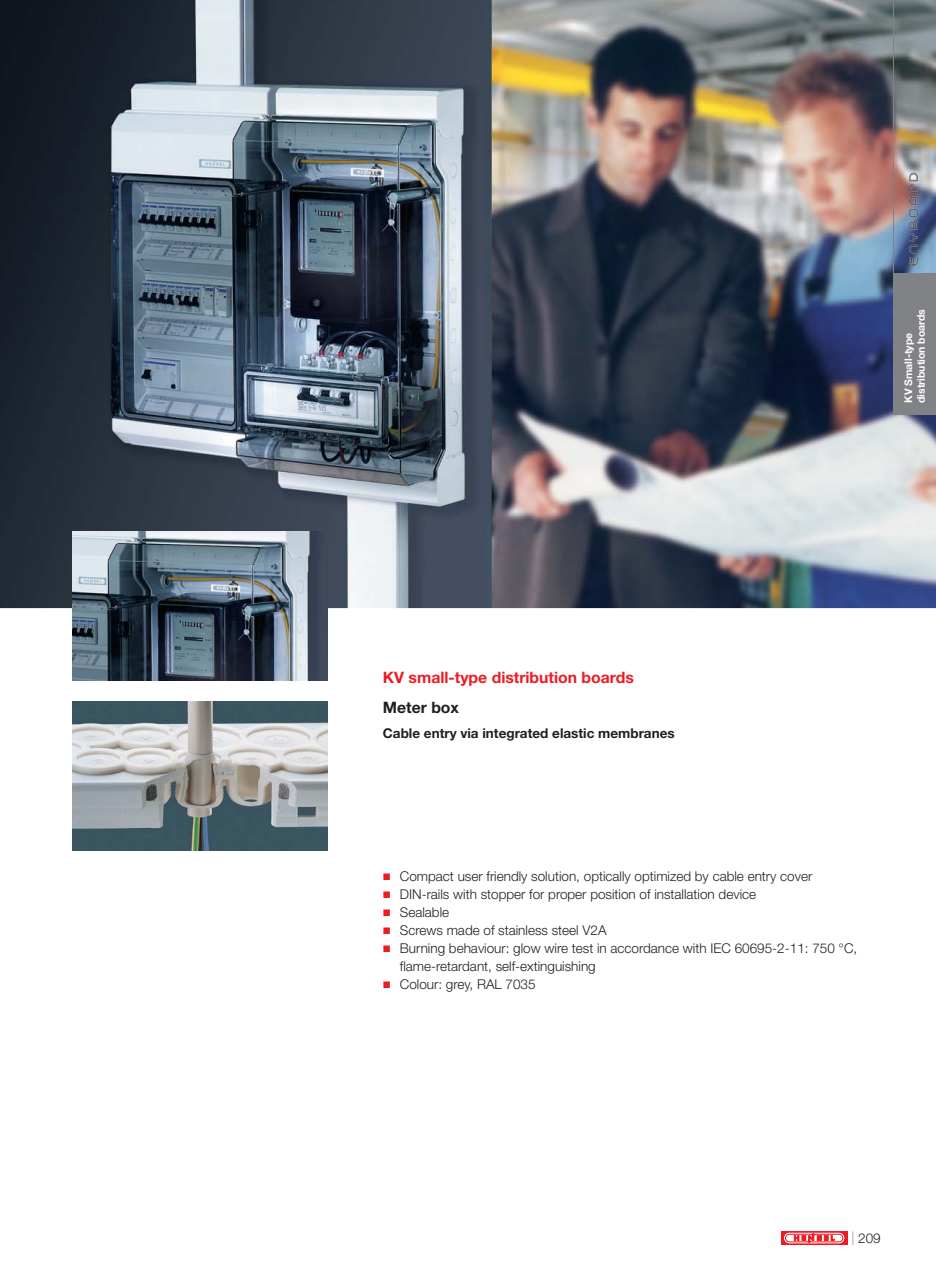
<style>
.page{position:relative;width:936px;height:1263px;background:#fff}
.page>*{position:absolute;margin:0;border:0;box-sizing:border-box;transform-origin:0 0}
.t1{font:700 15.75px "Helvetica Neue LT Pro";color:#ed1c24}
.t2{font:700 15.75px "Helvetica Neue LT Pro";color:#231f20}
.t3{font:300 13.5px/18px "Helvetica Neue LT Pro";color:#231f20}
.t4{font:700 13.5px "Helvetica Neue LT Pro";color:#231f20}
.t5{font:700 10.5px/12.6px "Helvetica Neue LT Pro";letter-spacing:-.005em;color:#fff}
.s1{color:#939598}
</style>
<div class="page">
<svg style="left:781px;top:1231px;width:66px;height:13px"></svg>
<svg style="left:784px;top:1233px;width:60px;height:10px"></svg>
<img style="left:0;top:0;width:935px;height:608px">
<img style="left:72px;top:531px;width:255px;height:149px">
<img style="left:72px;top:702px;width:255px;height:148px">
<div style="left:893px;top:273px;width:42px;height:142px;background:#808285"></div>
<hr style="left:893px;top:0;width:1px;height:378px;background:#808285">
<svg style="left:908px;top:173px;width:9px;height:93px"></svg>
<p class="t5" style="left:903px;top:403px;width:95px;rotate:-90deg">KV Small-type distribution boards</p>
<p class="t1" style="left:383px;top:672px;width:253px">KV small-type distribution boards</p>
<p class="t2" style="left:383px;top:702px;width:78px">Meter box</p>
<p class="t4" style="left:383px;top:728px;width:293px">Cable entry via integrated elastic membranes</p>
<p class="t3" style="left:400px;top:869px;width:459px">Compact user friendly solution, optically optimized by cable entry cover DIN-rails with stopper for proper position of installation device<br>Sealable<br>Screws made of stainless steel V2A<br>Burning behaviour: glow wire test in accordance with IEC 60695-2-11: 750 °C, flame-retardant, self-extinguishing<br>Colour: grey, RAL 7035</p>
<p class="t3" style="left:851px;top:1231px;width:31px"><span class="s1">|</span> 209</p>
</div>
